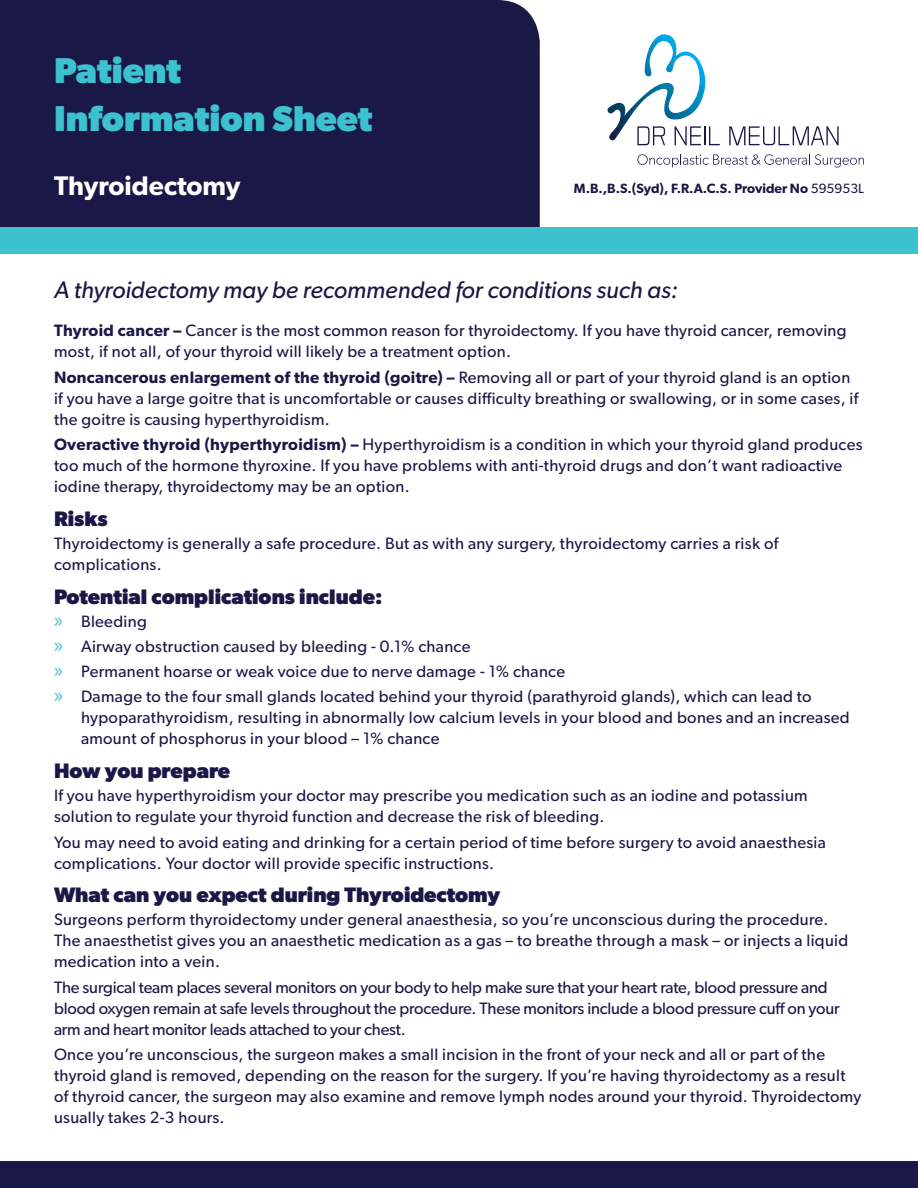
<style>
.page{position:relative;width:918px;height:1188px;background:#fff}
.page>*{position:absolute;margin:0;border:0;box-sizing:border-box;transform-origin:0 0}
.Head{font:700 36px/48px "Gibson";color:#3cc1ce}
.Sub_Head{font:600 27px "Gibson";color:#fff}
.Sub_Head_Thin{font:italic 24px "Gibson";color:#1a1846}
.Sub_Head-2{font:700 21px "Gibson";color:#1a1846}
.Body{font:16.5px/21px "Gibson";letter-spacing:.02em;color:#1a1846}
.Body-2{font:16.5px/21px "Gibson";letter-spacing:-.01em;color:#1a1846}
.t1{font:600 13.5px "Gibson";color:#1a1846}
.s1{font-weight:400}
.s2{font-weight:600}
.s3{font-family:"Myriad Pro";font-size:21px;color:#3cc1ce}
</style>
<div class="page">
<div style="left:0;top:0;width:540px;height:228px;background:#1a1846"></div>
<div style="left:0;top:228px;width:918px;height:26px;background:#3cc1ce"></div>
<svg style="left:637px;top:154px;width:227px;height:14px"></svg>
<svg style="left:607px;top:34px;width:113px;height:111px"></svg>
<svg style="left:729px;top:126px;width:110px;height:19px"></svg>
<div style="left:0;top:1161px;width:918px;height:27px;background:#1a1846"></div>
<p class="Head" style="left:54px;top:46px;width:320px">Patient<br>Information Sheet</p>
<p class="Sub_Head" style="left:54px;top:169px;width:188px">Thyroidectomy</p>
<p class="t1" style="left:574px;top:180px;width:292px">M.B.,B.S.(Syd), F.R.A.C.S. Provider No <span class="s1">595953L</span></p>
<p class="Sub_Head_Thin" style="left:54px;top:276px;width:625px">A thyroidectomy may be recommended for conditions such as:</p>
<p class="Body" style="left:54px;top:320px;width:794px"><span class="s2">Thyroid cancer –</span> Cancer is the most common reason for thyroidectomy. If you have thyroid cancer, removing most, if not all, of your thyroid will likely be a treatment option.</p>
<p class="Body" style="left:54px;top:366px;width:806px"><span class="s2">Noncancerous enlargement of the thyroid (goitre) –</span> Removing all or part of your thyroid gland is an option if you have a large goitre that is uncomfortable or causes difficulty breathing or swallowing, or in some cases, if the goitre is causing hyperthyroidism.</p>
<p class="Body" style="left:54px;top:433px;width:810px"><span class="s2">Overactive thyroid (hyperthyroidism) –</span> Hyperthyroidism is a condition in which your thyroid gland produces too much of the hormone thyroxine. If you have problems with anti-thyroid drugs and don’t want radioactive iodine therapy, thyroidectomy may be an option.</p>
<p class="Sub_Head-2" style="left:54px;top:506px;width:55px">Risks</p>
<p class="Body" style="left:54px;top:532px;width:726px">Thyroidectomy is generally a safe procedure. But as with any surgery, thyroidectomy carries a risk of complications.</p>
<p class="Sub_Head-2" style="left:54px;top:584px;width:330px">Potential complications include:</p>
<p class="Body" style="left:54px;top:610px;width:94px"><span class="s3">»</span> Bleeding</p>
<p class="Body" style="left:54px;top:635px;width:418px"><span class="s3">»</span> Airway obstruction caused by bleeding - 0.1% chance</p>
<p class="Body" style="left:54px;top:661px;width:513px"><span class="s3">»</span> Permanent hoarse or weak voice due to nerve damage - 1% chance</p>
<p class="Body" style="left:81px;top:686px;width:770px;text-indent:-27px"><span class="s3">»</span> Damage to the four small glands located behind your thyroid (parathyroid glands), which can lead to hypoparathyroidism, resulting in abnormally low calcium levels in your blood and bones and an increased amount of phosphorus in your blood – 1% chance</p>
<p class="Sub_Head-2" style="left:54px;top:758px;width:178px">How you prepare</p>
<p class="Body" style="left:54px;top:785px;width:755px">If you have hyperthyroidism your doctor may prescribe you medication such as an iodine and potassium solution to regulate your thyroid function and decrease the risk of bleeding.</p>
<p class="Body" style="left:54px;top:831px;width:773px">You may need to avoid eating and drinking for a certain period of time before surgery to avoid anaesthesia complications. Your doctor will provide specific instructions.</p>
<p class="Sub_Head-2" style="left:54px;top:883px;width:448px">What can you expect during Thyroidectomy</p>
<p class="Body" style="left:54px;top:909px;width:796px">Surgeons perform thyroidectomy under general anaesthesia, so you’re unconscious during the procedure.<br>The anaesthetist gives you an anaesthetic medication as a gas – to breathe through a mask – or injects a liquid medication into a vein.</p>
<p class="Body-2" style="left:54px;top:976px;width:787px">The surgical team places several monitors on your body to help make sure that your heart rate, blood pressure and blood oxygen remain at safe levels throughout the procedure. These monitors include a blood pressure cuff on your arm and heart monitor leads attached to your chest.</p>
<p class="Body" style="left:54px;top:1043px;width:809px">Once you’re unconscious, the surgeon makes a small incision in the front of your neck and all or part of the thyroid gland is removed, depending on the reason for the surgery. If you’re having thyroidectomy as a result of thyroid cancer, the surgeon may also examine and remove lymph nodes around your thyroid. Thyroidectomy usually takes 2-3 hours.</p>
</div>
